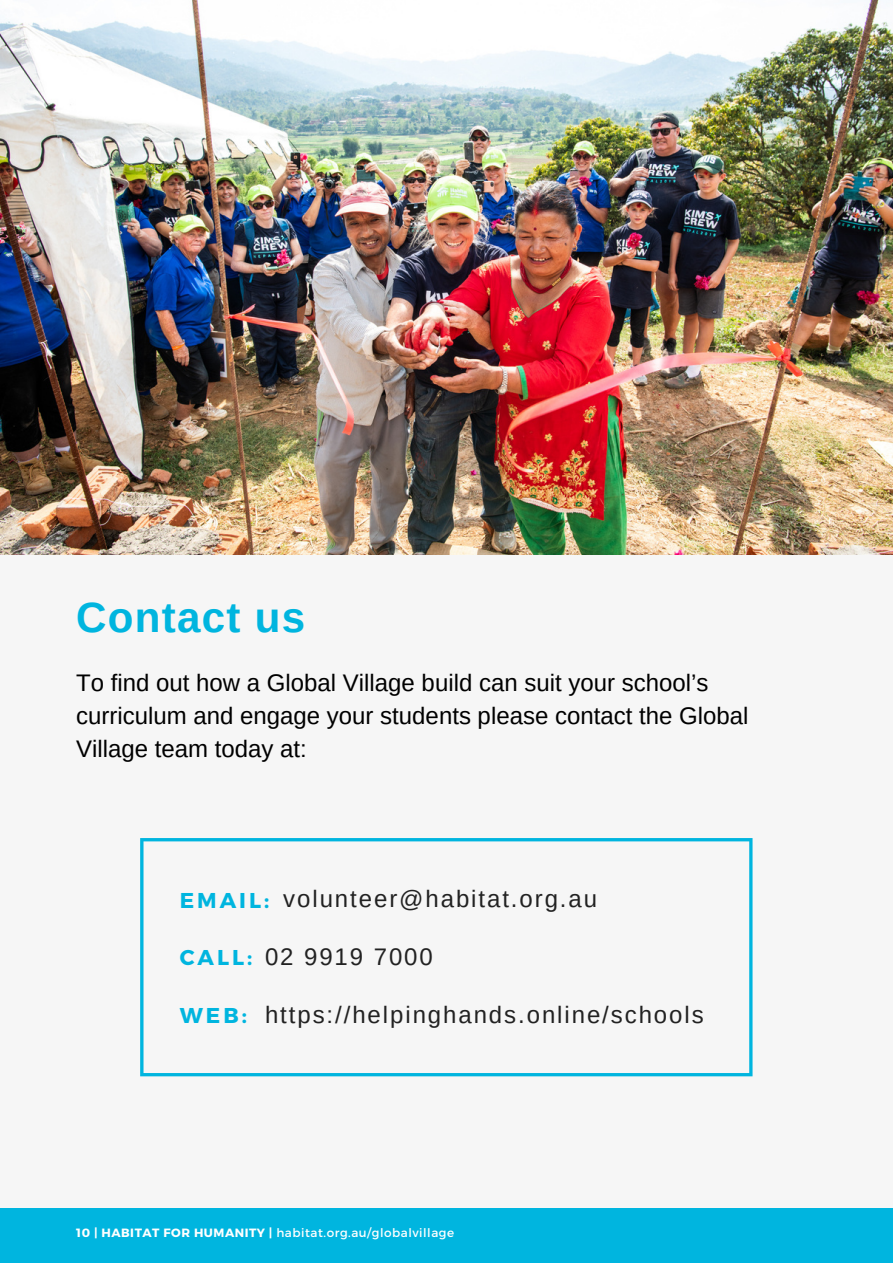
<style>
.page{position:relative;width:893px;height:1264px;background:#fff}
.page>*{position:absolute;margin:0;border:0;box-sizing:border-box;transform-origin:0 0}
.t1{font:700 42.15px "Arimo";letter-spacing:.03em;color:#00b5df}
.t2{font:24px/32.5px "Arimo";color:#000}
.t3{font:24px "Arimo";letter-spacing:.08em;color:#222}
.t4{font:700 21.45px "Montserrat";letter-spacing:.14em;color:#00b5df}
.t5{font:12px "Montserrat";letter-spacing:.045em;color:#fff}
.s1{font-weight:700}
</style>
<div class="page">
<div style="left:0;top:0;width:892px;height:1262px;background:#f6f6f6"></div>
<img style="left:0;top:0;width:892px;height:554px">
<div style="left:0;top:1208px;width:892px;height:54px;background:#00b5df"></div>
<svg style="left:140px;top:838px;width:612px;height:238px"></svg>
<p class="t1" style="left:76px;top:593px;width:230px">Contact us</p>
<p class="t2" style="left:76px;top:666px;width:673px">To find out how a Global Village build can suit your school’s curriculum and engage your students please contact the Global<br>Village team today at:</p>
<p class="t3" style="left:283px;top:885px;width:315px">volunteer@habitat.org.au</p>
<p class="t3" style="left:265px;top:942px;width:169px">02 9919 7000</p>
<p class="t4" style="left:180px;top:886px;width:91px">EMAIL:</p>
<p class="t4" style="left:180px;top:942px;width:74px">CALL:</p>
<p class="t4" style="left:180px;top:1001px;width:69px">WEB:</p>
<p class="t3" style="left:265px;top:1001px;width:440px">https://helpinghands.online/schools</p>
<p class="t5" style="left:76px;top:1224px;width:379px"><span class="s1">10 | HABITAT FOR HUMANITY |</span> habitat.org.au/globalvillage</p>
</div>
